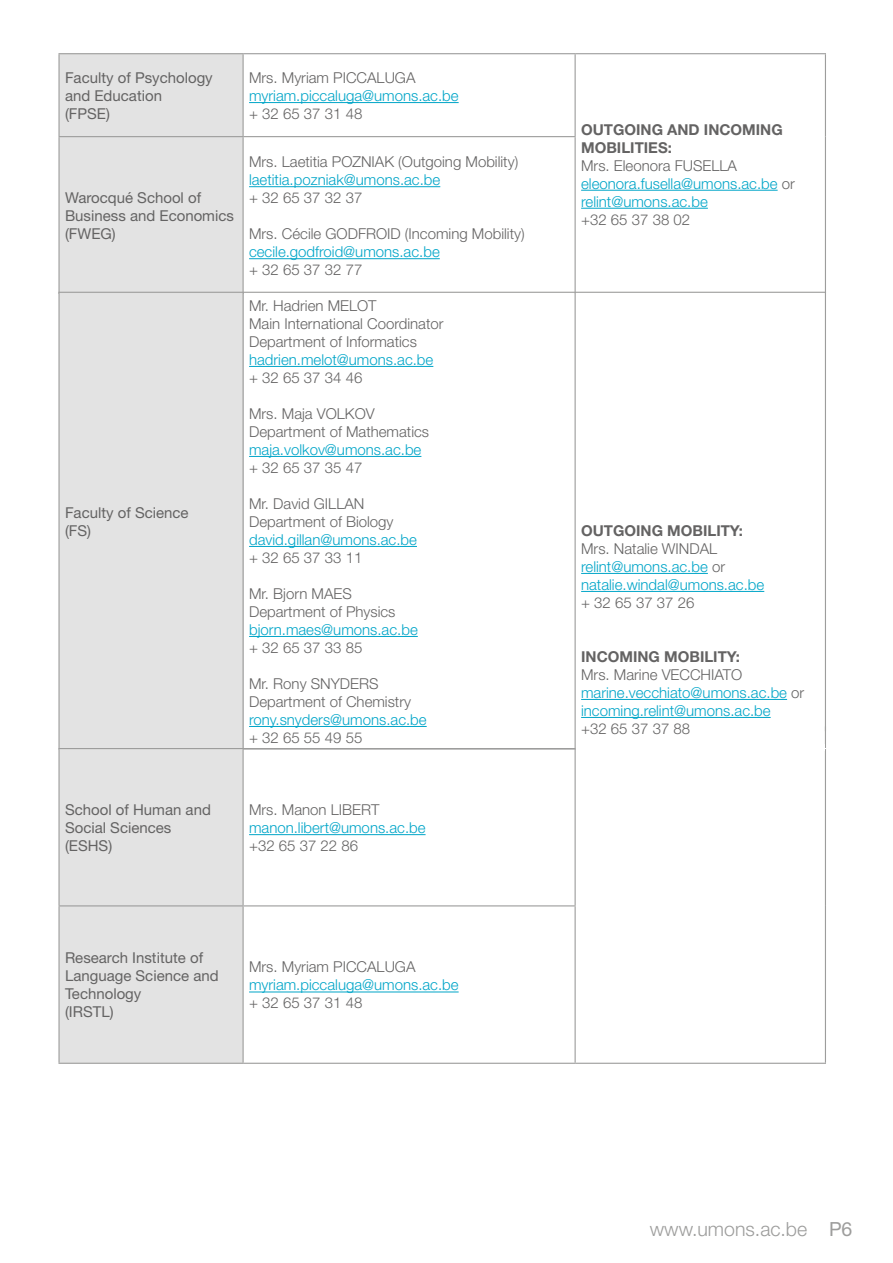
<style>
.page{position:relative;width:893px;height:1263px;background:#fff}
.page>*{position:absolute;margin:0;border:0;box-sizing:border-box;transform-origin:0 0}
.t1{font:300 19.5px "Helvetica Neue LT";color:#9d9d9c}
.t2{font:300 15px/18px "Helvetica Neue LT";color:#646363}
.t3{font:300 15px/18px "Helvetica Neue LT";color:#00a5c8}
.t4{font:15px/18px "Helvetica Neue LT";color:#646363}
.t5{font:700 15px/18px "Helvetica Neue LT";color:#646363}
.s1{color:#646363}
.s2{font-weight:400}
</style>
<div class="page">
<div style="left:59px;top:293px;width:184px;height:456px;background:#e3e3e3"></div>
<hr style="left:575px;top:294px;width:1px;height:454px;background:#9d9d9c">
<hr style="left:825px;top:294px;width:1px;height:454px;background:#9d9d9c">
<hr style="left:58px;top:294px;width:2px;height:454px;background:#9d9d9c">
<hr style="left:243px;top:294px;width:1px;height:454px;background:#9d9d9c">
<hr style="left:249px;top:366px;width:184px;height:1px;background:#00a5c8">
<hr style="left:249px;top:456px;width:172px;height:1px;background:#00a5c8">
<hr style="left:249px;top:546px;width:168px;height:1px;background:#00a5c8">
<hr style="left:249px;top:636px;width:169px;height:1px;background:#00a5c8">
<hr style="left:249px;top:726px;width:178px;height:1px;background:#00a5c8">
<hr style="left:581px;top:573px;width:127px;height:1px;background:#00a5c8">
<hr style="left:581px;top:591px;width:183px;height:1px;background:#00a5c8">
<hr style="left:581px;top:699px;width:206px;height:1px;background:#00a5c8">
<hr style="left:581px;top:717px;width:190px;height:1px;background:#00a5c8">
<div style="left:60px;top:749px;width:183px;height:314px;background:#e3e3e3"></div>
<hr style="left:243px;top:748px;width:333px;height:1px;background:#9d9d9c">
<hr style="left:575px;top:749px;width:1px;height:156px;background:#9d9d9c">
<hr style="left:825px;top:749px;width:1px;height:157px;background:#9d9d9c">
<hr style="left:243px;top:905px;width:333px;height:1px;background:#9d9d9c">
<hr style="left:575px;top:906px;width:1px;height:157px;background:#9d9d9c">
<hr style="left:825px;top:906px;width:1px;height:157px;background:#9d9d9c">
<hr style="left:243px;top:1063px;width:332px;height:1px;background:#9d9d9c">
<hr style="left:575px;top:1063px;width:251px;height:1px;background:#9d9d9c">
<hr style="left:58px;top:748px;width:185px;height:1px;background:#9d9d9c">
<hr style="left:58px;top:749px;width:2px;height:156px;background:#9d9d9c">
<hr style="left:243px;top:749px;width:1px;height:156px;background:#9d9d9c">
<hr style="left:58px;top:905px;width:185px;height:1px;background:#9d9d9c">
<hr style="left:58px;top:906px;width:2px;height:157px;background:#9d9d9c">
<hr style="left:243px;top:906px;width:1px;height:157px;background:#9d9d9c">
<hr style="left:58px;top:1063px;width:185px;height:1px;background:#9d9d9c">
<hr style="left:249px;top:834px;width:177px;height:1px;background:#00a5c8">
<hr style="left:249px;top:991px;width:210px;height:1px;background:#00a5c8">
<div style="left:60px;top:54px;width:183px;height:240px;background:#e3e3e3"></div>
<hr style="left:243px;top:53px;width:332px;height:1px;background:#9d9d9c">
<hr style="left:575px;top:53px;width:251px;height:1px;background:#9d9d9c">
<hr style="left:575px;top:54px;width:1px;height:82px;background:#9d9d9c">
<hr style="left:825px;top:54px;width:1px;height:83px;background:#9d9d9c">
<hr style="left:243px;top:136px;width:333px;height:1px;background:#9d9d9c">
<hr style="left:575px;top:137px;width:1px;height:157px;background:#9d9d9c">
<hr style="left:825px;top:137px;width:1px;height:157px;background:#9d9d9c">
<hr style="left:58px;top:53px;width:185px;height:1px;background:#9d9d9c">
<hr style="left:58px;top:54px;width:2px;height:82px;background:#9d9d9c">
<hr style="left:243px;top:54px;width:1px;height:82px;background:#9d9d9c">
<hr style="left:58px;top:136px;width:185px;height:1px;background:#9d9d9c">
<hr style="left:58px;top:137px;width:2px;height:157px;background:#9d9d9c">
<hr style="left:243px;top:137px;width:1px;height:157px;background:#9d9d9c">
<hr style="left:249px;top:102px;width:210px;height:1px;background:#00a5c8">
<hr style="left:581px;top:190px;width:197px;height:1px;background:#00a5c8">
<hr style="left:581px;top:208px;width:127px;height:1px;background:#00a5c8">
<hr style="left:249px;top:186px;width:191px;height:1px;background:#00a5c8">
<hr style="left:249px;top:258px;width:191px;height:1px;background:#00a5c8">
<hr style="left:58px;top:292px;width:768px;height:1px;background:#9d9d9c">
<p class="t4" style="left:65px;top:69px;width:149px">Faculty of Psychology and Education<br>(FPSE)</p>
<p class="t2" style="left:249px;top:68px;width:168px">Mrs. Myriam PICCALUGA</p>
<p class="t3" style="left:249px;top:86px;width:211px">myriam.piccaluga@umons.ac.be</p>
<p class="t2" style="left:249px;top:104px;width:115px">+ 32 65 37 31 48</p>
<p class="t4" style="left:65px;top:189px;width:170px">Warocqué School of<br>Business and Economics (FWEG)</p>
<p class="t4" style="left:65px;top:503px;width:125px">Faculty of Science (FS)</p>
<p class="t2" style="left:249px;top:153px;width:271px">Mrs. Laetitia POZNIAK (Outgoing Mobility)</p>
<p class="t3" style="left:249px;top:171px;width:193px">laetitia.pozniak@umons.ac.be</p>
<p class="t2" style="left:249px;top:189px;width:115px">+ 32 65 37 32 37</p>
<p class="t2" style="left:249px;top:225px;width:277px">Mrs. Cécile GODFROID (Incoming Mobility)</p>
<p class="t3" style="left:249px;top:243px;width:192px">cecile.godfroid@umons.ac.be</p>
<p class="t2" style="left:249px;top:261px;width:115px">+ 32 65 37 32 77</p>
<p class="t2" style="left:249px;top:296px;width:196px">Mr. Hadrien MELOT<br>Main International Coordinator<br>Department of Informatics</p>
<p class="t3" style="left:249px;top:350px;width:186px">hadrien.melot@umons.ac.be</p>
<p class="t2" style="left:249px;top:368px;width:115px">+ 32 65 37 34 46</p>
<p class="t2" style="left:249px;top:404px;width:182px">Mrs. Maja VOLKOV<br>Department of Mathematics</p>
<p class="t3" style="left:249px;top:440px;width:174px">maja.volkov@umons.ac.be</p>
<p class="t2" style="left:249px;top:458px;width:115px">+ 32 65 37 35 47</p>
<p class="t2" style="left:249px;top:494px;width:146px">Mr. David GILLAN<br>Department of Biology</p>
<p class="t3" style="left:249px;top:530px;width:169px">david.gillan@umons.ac.be</p>
<p class="t2" style="left:249px;top:548px;width:115px">+ 32 65 37 33 11</p>
<p class="t2" style="left:249px;top:584px;width:148px">Mr. Bjorn MAES<br>Department of Physics</p>
<p class="t3" style="left:249px;top:620px;width:170px">bjorn.maes@umons.ac.be</p>
<p class="t2" style="left:249px;top:638px;width:115px">+ 32 65 37 33 85</p>
<p class="t2" style="left:249px;top:674px;width:163px">Mr. Rony SNYDERS<br>Department of Chemistry</p>
<p class="t3" style="left:249px;top:710px;width:179px">rony.snyders@umons.ac.be</p>
<p class="t2" style="left:249px;top:728px;width:115px">+ 32 65 55 49 55</p>
<p class="t4" style="left:65px;top:801px;width:147px">School of Human and<br>Social Sciences (ESHS)</p>
<p class="t2" style="left:249px;top:800px;width:132px">Mrs. Manon LIBERT</p>
<p class="t3" style="left:249px;top:818px;width:178px">manon.libert@umons.ac.be</p>
<p class="t2" style="left:249px;top:836px;width:111px">+32 65 37 22 86</p>
<p class="t4" style="left:65px;top:949px;width:155px">Research Institute of<br>Language Science and<br>Technology<br>(IRSTL)</p>
<p class="t2" style="left:249px;top:958px;width:168px">Mrs. Myriam PICCALUGA</p>
<p class="t3" style="left:249px;top:976px;width:211px">myriam.piccaluga@umons.ac.be</p>
<p class="t2" style="left:249px;top:994px;width:115px">+ 32 65 37 31 48</p>
<p class="t5" style="left:581px;top:120px;width:203px">OUTGOING AND INCOMING<br>MOBILITIES:</p>
<p class="t3" style="left:581px;top:156px;width:215px"><span class="s1">Mrs. Eleonora FUSELLA </span>eleonora.fusella@umons.ac.be <span class="s1">or </span>relint@umons.ac.be</p>
<p class="t2" style="left:581px;top:210px;width:111px">+32 65 37 38 02</p>
<p class="t5" style="left:581px;top:521px;width:163px">OUTGOING MOBILITY:</p>
<p class="t3" style="left:581px;top:539px;width:185px"><span class="s1">Mrs. Natalie WINDAL </span>relint@umons.ac.be <span class="s1">or </span>natalie.windal@umons.ac.be</p>
<p class="t2" style="left:581px;top:593px;width:115px">+ 32 65 37 37 26</p>
<p class="t5" style="left:581px;top:647px;width:160px">INCOMING MOBILITY:</p>
<p class="t3" style="left:581px;top:665px;width:225px"><span class="s1">Mrs. Marine VECCHIATO </span>marine.vecchiato@umons.ac.be <span class="s1">or </span>incoming.relint@umons.ac.be</p>
<p class="t2" style="left:581px;top:719px;width:111px">+32 65 37 37 88</p>
<h1 class="t1" style="left:650px;top:1217px;width:204px">www.umons.ac.be <span class="s2">P6</span></h1>
</div>
